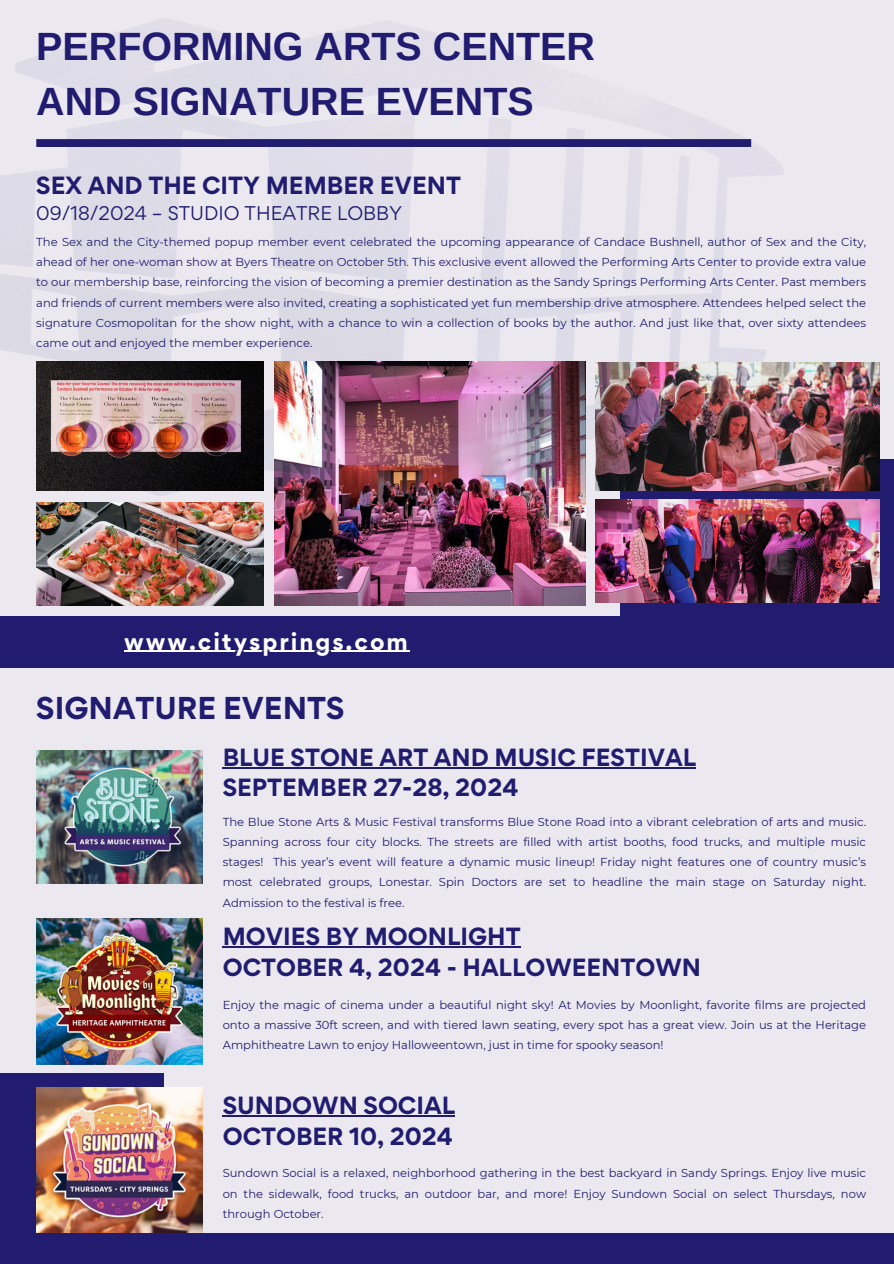
<style>
.page{position:relative;width:894px;height:1264px;background:#fff}
.page>*{position:absolute;margin:0;border:0;box-sizing:border-box;transform-origin:0 0}
.t1{font:700 39.45px/55.2px "Arimo";color:#211c70}
.t2{font:700 28.2px "Gordita";color:#211c70}
.t3{font:700 22.2px "Gordita";color:#211c70}
.t4{font:700 22.05px "Gordita";letter-spacing:.09em;color:#fff}
.t5{font:17.7px "Gordita";color:#211c70}
.t6{font:11.55px/20.2px "Montserrat";color:#211c70;text-align:justify}
</style>
<div class="page">
<div style="left:0;top:0;width:893px;height:1263px;background:#ebe9ef"></div>
<div style="left:142px;top:1232px;width:751px;height:31px;background:#211c70"></div>
<div style="left:0;top:1072px;width:164px;height:191px;background:#211c70"></div>
<div style="left:620px;top:460px;width:273px;height:208px;background:#211c70"></div>
<div style="left:0;top:616px;width:640px;height:52px;background:#211c70"></div>
<img style="left:36px;top:919px;width:167px;height:145px">
<img style="left:0;top:18px;width:783px;height:507px">
<div style="left:36px;top:139px;width:715px;height:8px;background:#211c70"></div>
<img style="left:36px;top:750px;width:167px;height:133px">
<img style="left:274px;top:361px;width:311px;height:244px">
<img style="left:36px;top:361px;width:228px;height:129px">
<img style="left:36px;top:503px;width:228px;height:102px">
<img style="left:595px;top:363px;width:284px;height:128px">
<img style="left:595px;top:500px;width:284px;height:103px">
<img style="left:36px;top:1087px;width:167px;height:145px">
<hr style="left:124px;top:651px;width:286px;height:1px;background:#fff">
<hr style="left:223px;top:946px;width:297px;height:1px;background:#211c70">
<hr style="left:223px;top:767px;width:473px;height:1px;background:#211c70">
<hr style="left:223px;top:1115px;width:232px;height:1px;background:#211c70">
<p class="t1" style="left:36px;top:18px;width:560px">PERFORMING ARTS CENTER<br>AND SIGNATURE EVENTS</p>
<p class="t3" style="left:36px;top:171px;width:426px">SEX AND THE CITY MEMBER EVENT</p>
<p class="t5" style="left:36px;top:201px;width:367px">09/18/2024 – STUDIO THEATRE LOBBY</p>
<p class="t6" style="left:36px;top:232px;width:831px">The Sex and the City-themed popup member event celebrated the upcoming appearance of Candace Bushnell, author of Sex and the City, ahead of her one-woman show at Byers Theatre on October 5th. This exclusive event allowed the Performing Arts Center to provide extra value to our membership base, reinforcing the vision of becoming a premier destination as the Sandy Springs Performing Arts Center. Past members and friends of current members were also invited, creating a sophisticated yet fun membership drive atmosphere. Attendees helped select the signature Cosmopolitan for the show night, with a chance to win a collection of books by the author. And just like that, over sixty attendees came out and enjoyed the member experience.</p>
<p class="t4" style="left:124px;top:626px;width:285px">www.citysprings.com</p>
<h3 class="t2" style="left:36px;top:689px;width:309px">SIGNATURE EVENTS</h3>
<p class="t3" style="left:223px;top:742px;width:474px">BLUE STONE ART AND MUSIC FESTIVAL</p>
<h3 class="t3" style="left:223px;top:772px;width:297px">SEPTEMBER 27-28, 2024</h3>
<h4 class="t6" style="left:223px;top:811px;width:644px">The Blue Stone Arts &amp; Music Festival transforms Blue Stone Road into a vibrant celebration of arts and music.<br>Spanning across four city blocks. The streets are filled with artist booths, food trucks, and multiple music stages! This year’s event will feature a dynamic music lineup! Friday night features one of country music’s most celebrated groups, Lonestar. Spin Doctors are set to headline the main stage on Saturday night.<br>Admission to the festival is free.</h4>
<p class="t3" style="left:223px;top:921px;width:299px">MOVIES BY MOONLIGHT</p>
<p class="t3" style="left:223px;top:952px;width:480px">OCTOBER 4, 2024 - HALLOWEENTOWN</p>
<p class="t6" style="left:223px;top:994px;width:644px">Enjoy the magic of cinema under a beautiful night sky! At Movies by Moonlight, favorite films are projected onto a massive 30ft screen, and with tiered lawn seating, every spot has a great view. Join us at the Heritage Amphitheatre Lawn to enjoy Halloweentown, just in time for spooky season!</p>
<h3 class="t3" style="left:223px;top:1090px;width:234px">SUNDOWN SOCIAL</h3>
<p class="t3" style="left:223px;top:1120px;width:232px">OCTOBER 10, 2024</p>
<p class="t6" style="left:223px;top:1162px;width:644px">Sundown Social is a relaxed, neighborhood gathering in the best backyard in Sandy Springs. Enjoy live music on the sidewalk, food trucks, an outdoor bar, and more! Enjoy Sundown Social on select Thursdays, now through October.</p>
</div>
